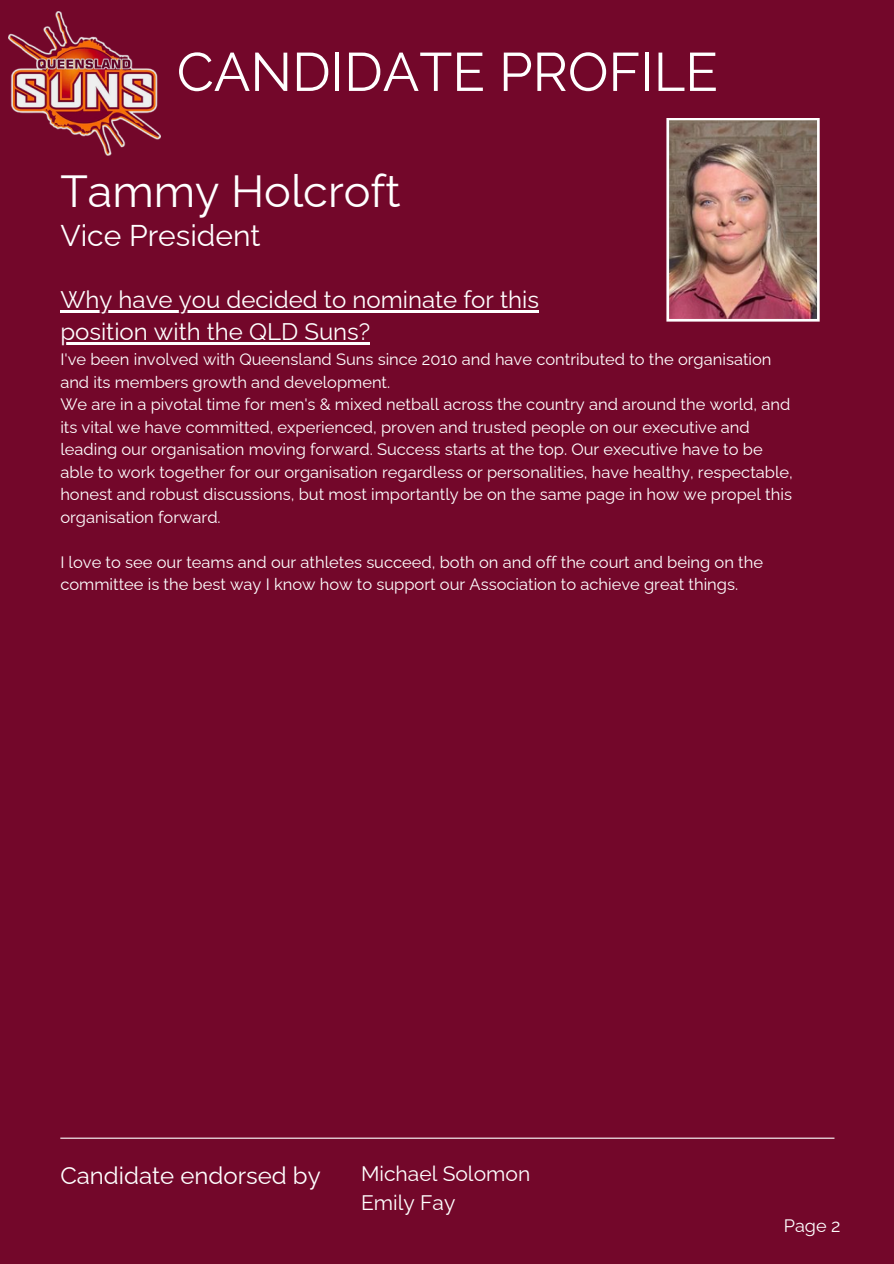
<style>
.page{position:relative;width:894px;height:1264px;background:#fff}
.page>*{position:absolute;margin:0;border:0;box-sizing:border-box;transform-origin:0 0}
.t1{font:54px "Raleway";color:#fff}
.t2{font:45px "Raleway";color:#fff}
.t3{font:30px "Raleway";color:#fff}
.t4{font:24px "Raleway";color:#fff}
.t5{font:21px "Raleway";color:#fff}
.t6{font:18px "Raleway";color:#fff}
.t7{font:16.5px/22.5px "Raleway";color:#fff}
</style>
<div class="page">
<div style="left:0;top:0;width:893px;height:1263px;background:#73072a"></div>
<img style="left:9px;top:11px;width:152px;height:144px">
<hr style="left:60px;top:310px;width:479px;height:2px;background:#fff">
<hr style="left:60px;top:342px;width:310px;height:3px;background:#fff">
<hr style="left:60px;top:1137px;width:774px;height:1px;background:#fff">
<img style="left:666px;top:118px;width:153px;height:203px">
<h1 class="t1" style="left:177px;top:40px;width:542px">CANDIDATE PROFILE</h1>
<p class="t2" style="left:60px;top:165px;width:341px">Tammy Holcroft</p>
<p class="t3" style="left:60px;top:218px;width:202px">Vice President</p>
<h2 class="t4" style="left:60px;top:285px;width:480px">Why have you decided to nominate for this</h2>
<p class="t4" style="left:60px;top:318px;width:311px">position with the QLD Suns?</p>
<h4 class="t7" style="left:60px;top:348px;width:712px">I've been involved with Queensland Suns since 2010 and have contributed to the organisation and its members growth and development.</h4>
<p class="t7" style="left:60px;top:393px;width:734px">We are in a pivotal time for men's &amp; mixed netball across the country and around the world, and its vital we have committed, experienced, proven and trusted people on our executive and leading our organisation moving forward. Success starts at the top. Our executive have to be able to work together for our organisation regardless or personalities, have healthy, respectable, honest and robust discussions, but most importantly be on the same page in how we propel this organisation forward.</p>
<p class="t7" style="left:60px;top:550px;width:704px">I love to see our teams and our athletes succeed, both on and off the court and being on the committee is the best way I know how to support our Association to achieve great things.</p>
<p class="t4" style="left:60px;top:1160px;width:262px">Candidate endorsed by</p>
<p class="t5" style="left:361px;top:1160px;width:171px">Michael Solomon</p>
<h4 class="t5" style="left:361px;top:1189px;width:96px">Emily Fay</h4>
<h5 class="t6" style="left:783px;top:1214px;width:58px">Page 2</h5>
</div>
